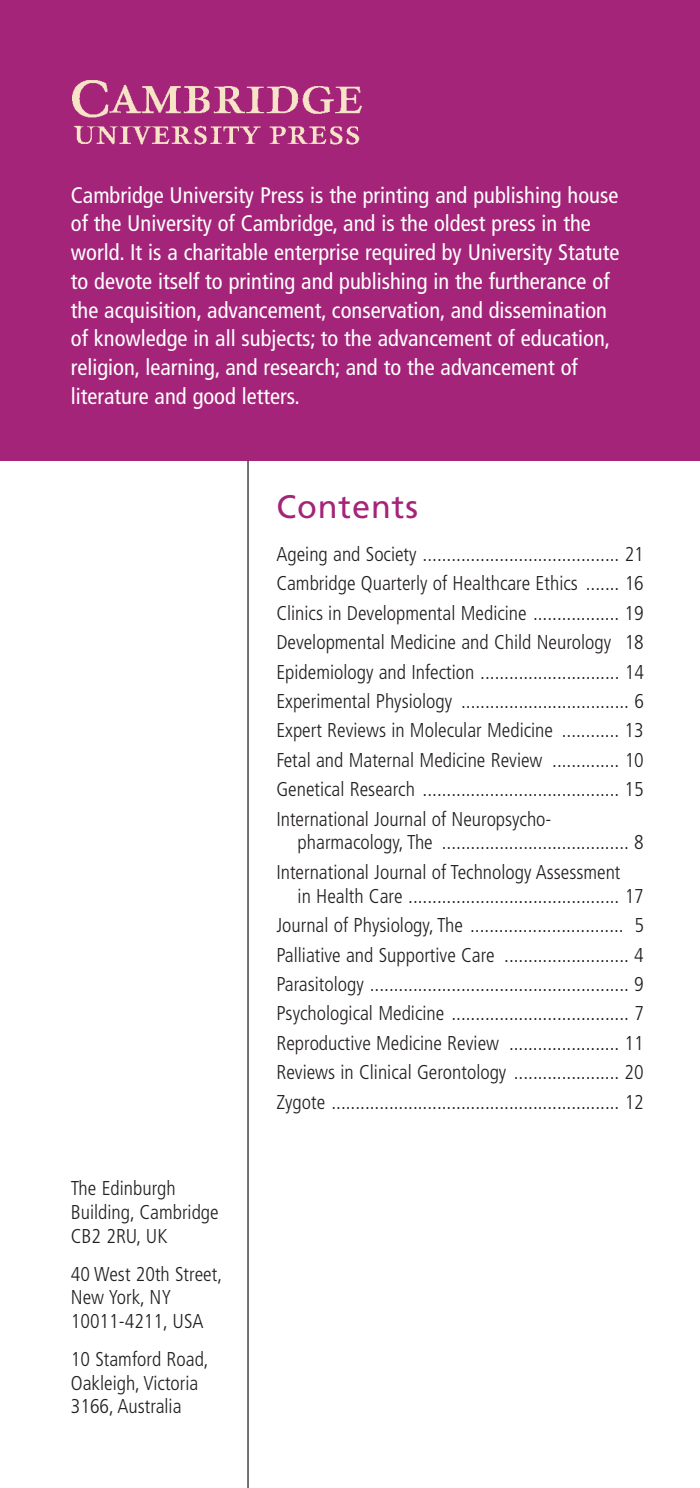
<style>
.page{position:relative;width:700px;height:1488px;background:#fff}
.page>*{position:absolute;margin:0;border:0;box-sizing:border-box;transform-origin:0 0}
.t1{font:32.5px "Frutiger";letter-spacing:.03em;color:#a42479}
.t2{font:condensed 22.5px/28.8px "Frutiger";color:#fff}
.t3{font:300 condensed 20px/29.5px "Frutiger";color:#231f1f}
</style>
<div class="page">
<div style="left:0;top:0;width:700px;height:461px;background:#a42479"></div>
<img style="left:72px;top:80px;width:291px;height:65px">
<hr style="left:247px;top:461px;width:2px;height:1026px;background:#231f1f">
<p class="t2" style="left:71px;top:182px;width:550px">Cambridge University Press is the printing and publishing house of the University of Cambridge, and is the oldest press in the world. It is a charitable enterprise required by University Statute to devote itself to printing and publishing in the furtherance of the acquisition, advancement, conservation, and dissemination of knowledge in all subjects; to the advancement of education, religion, learning, and research; and to the advancement of literature and good letters.</p>
<h1 class="t1" style="left:276px;top:493px;width:143px">Contents</h1>
<p class="t3" style="left:71px;top:1177px;width:149px;line-height:23.8px">The Edinburgh<br>Building, Cambridge<br>CB2 2RU, UK</p>
<p class="t3" style="left:71px;top:1263px;width:153px;line-height:23.8px">40 West 20th Street,<br>New York, NY<br>10011-4211, USA</p>
<p class="t3" style="left:71px;top:1348px;width:139px;line-height:23.8px">10 Stamford Road,<br>Oakleigh, Victoria<br>3166, Australia</p>
<p class="t3" style="left:276px;top:541px;width:369px;text-align:justify">Ageing and Society ......................................... 21<br>Cambridge Quarterly of Healthcare Ethics ....... 16<br>Clinics in Developmental Medicine .................. 19<br>Developmental Medicine and Child Neurology 18<br>Epidemiology and Infection ............................. 14<br>Experimental Physiology ................................... 6<br>Expert Reviews in Molecular Medicine ............ 13<br>Fetal and Maternal Medicine Review .............. 10<br>Genetical Research ......................................... 15<br>International Journal of Neuropsycho-</p>
<p class="t3" style="left:276px;top:829px;width:369px;text-indent:21px">pharmacology, The ....................................... 8<br>International Journal of Technology Assessment</p>
<p class="t3" style="left:276px;top:882px;width:369px;text-align:justify;text-indent:21px">in Health Care ............................................ 17<br>Journal of Physiology, The ................................ 5<br>Palliative and Supportive Care .......................... 4<br>Parasitology ...................................................... 9<br>Psychological Medicine ..................................... 7<br>Reproductive Medicine Review ....................... 11<br>Reviews in Clinical Gerontology ...................... 20<br>Zygote ............................................................ 12</p>
</div>
